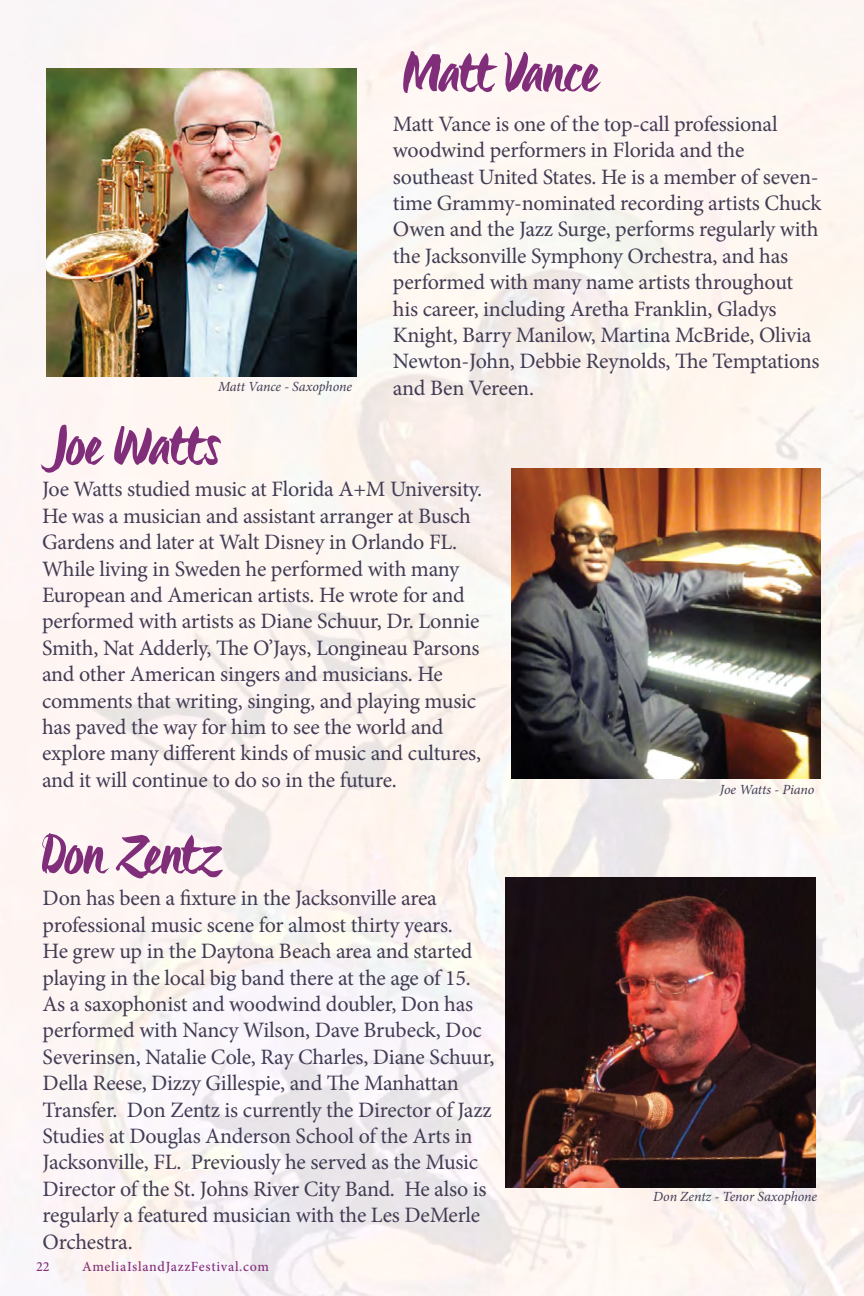
<style>
.page{position:relative;width:864px;height:1296px;background:#fff}
.page>*{position:absolute;margin:0;border:0;box-sizing:border-box;transform-origin:0 0}
.t1{font:60px "Origo";letter-spacing:-.02em;color:#802e7a}
.t2{font:22px/26.4px "Minion Pro";letter-spacing:-.015em;color:#423c54}
.t3{font:italic 14px "Minion Pro";letter-spacing:-.005em;color:#423c54}
.t4{font:500 14px "Minion Pro";letter-spacing:.05em;color:#802e7a}
</style>
<div class="page">
<img style="left:0;top:0;width:864px;height:1296px">
<img style="left:511px;top:469px;width:310px;height:309px">
<img style="left:47px;top:68px;width:309px;height:309px">
<img style="left:506px;top:878px;width:309px;height:309px">
<h1 class="t1" style="left:403px;top:29px;width:198px">Matt Vance</h1>
<p class="t2" style="left:393px;top:111px;width:430px">Matt Vance is one of the top-call professional woodwind performers in Florida and the southeast United States. He is a member of seven&shy;time Grammy-nominated recording artists Chuck Owen and the Jazz Surge, performs regularly with the Jacksonville Symphony Orchestra, and has performed with many name artists throughout his career, including Aretha Franklin, Gladys Knight, Barry Manilow, Martina McBride, Olivia Newton-John, Debbie Reynolds, The Temptations</p>
<p class="t3" style="left:218px;top:377px;width:136px">Matt Vance - Saxophone</p>
<p class="t2" style="left:393px;top:375px;width:143px">and Ben Vereen.</p>
<h1 class="t1" style="left:42px;top:402px;width:180px">Joe Watts</h1>
<p class="t2" style="left:42px;top:476px;width:442px">Joe Watts studied music at Florida A+M University.<br>He was a musician and assistant arranger at Busch Gardens and later at Walt Disney in Orlando FL.<br>While living in Sweden he performed with many European and American artists. He wrote for and performed with artists as Diane Schuur, Dr. Lonnie Smith, Nat Adderly, The O’Jays, Longineau Parsons and other American singers and musicians. He comments that writing, singing, and playing music has paved the way for him to see the world and explore many different kinds of music and cultures, and it will continue to do so in the future.</p>
<h1 class="t1" style="left:42px;top:811px;width:180px">Don Zentz</h1>
<p class="t2" style="left:43px;top:885px;width:453px">Don has been a fixture in the Jacksonville area professional music scene for almost thirty years.<br>He grew up in the Daytona Beach area and started playing in the local big band there at the age of 15.<br>As a saxophonist and woodwind doubler, Don has performed with Nancy Wilson, Dave Brubeck, Doc Severinsen, Natalie Cole, Ray Charles, Diane Schuur, Della Reese, Dizzy Gillespie, and The Manhattan Transfer. Don Zentz is currently the Director of Jazz Studies at Douglas Anderson School of the Arts in Jacksonville, FL. Previously he served as the Music Director of the St. Johns River City Band. He also is regularly a featured musician with the Les DeMerle Orchestra.</p>
<p class="t4" style="left:36px;top:1257px;width:15px">22</p>
<p class="t4" style="left:82px;top:1257px;width:189px">AmeliaIslandJazzFestival.com</p>
<p class="t3" style="left:720px;top:780px;width:96px">Joe Watts - Piano</p>
<p class="t3" style="left:653px;top:1187px;width:165px">Don Zentz - Tenor Saxophone</p>
</div>
